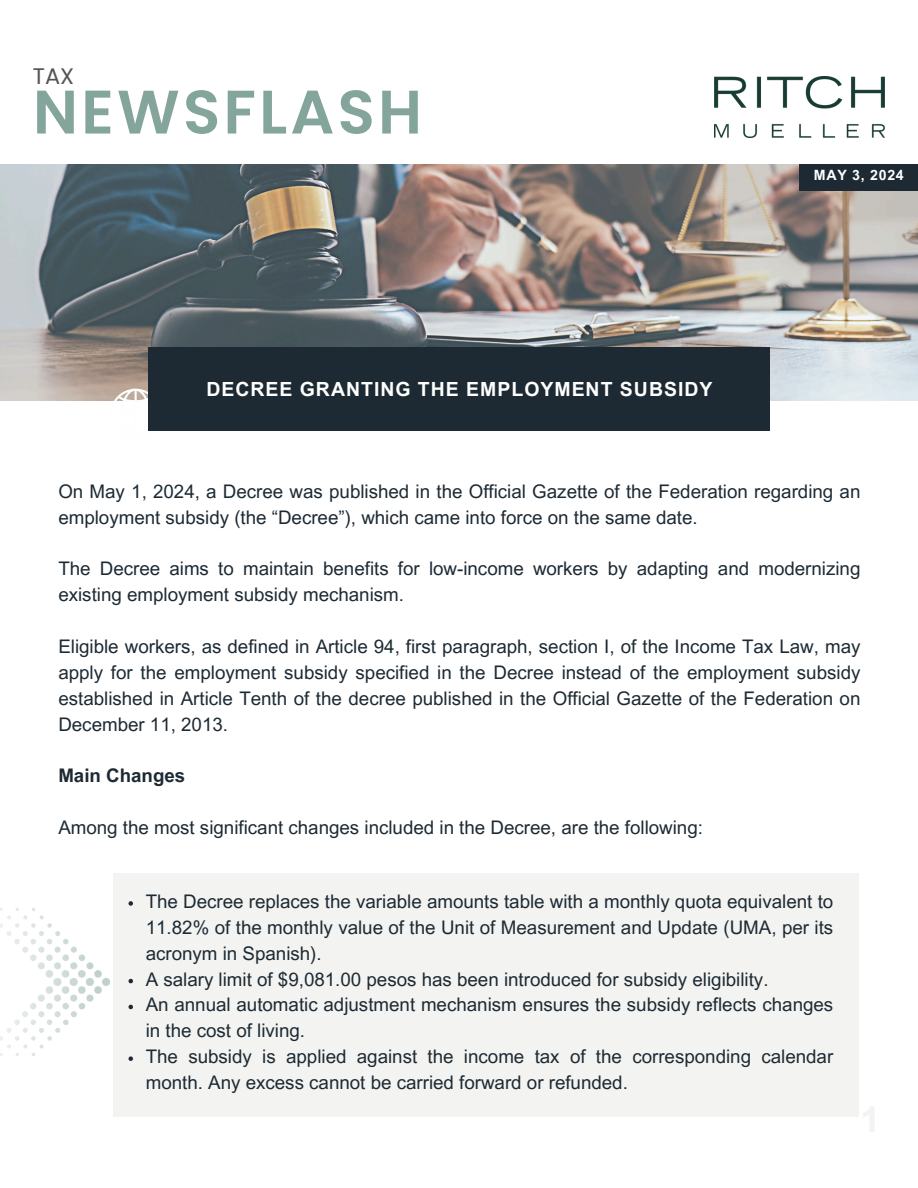
<style>
.page{position:relative;width:918px;height:1188px;background:#fff}
.page>*{position:absolute;margin:0;border:0;box-sizing:border-box;transform-origin:0 0}
.t1{font:600 61.35px "Poppins";letter-spacing:.05em;color:#84a59b}
.t2{font:22.5px "Poppins";color:#545454}
.t3{font:700 19.5px "Arial MT Pro";letter-spacing:.05em;color:#fdfefd}
.t4{font:18.75px/25.8px "Arial MT Pro";color:#1d2a33}
.t5{font:700 18.75px "Arial MT Pro";color:#1d2a33}
.t6{font:700 14.25px "Arial MT Pro";letter-spacing:.05em;color:#fff}
</style>
<div class="page">
<img style="left:0;top:164px;width:918px;height:236px">
<img style="left:715px;top:77px;width:170px;height:60px">
<div style="left:800px;top:164px;width:118px;height:27px;background:#1d2a33"></div>
<svg style="left:110px;top:389px;width:68px;height:42px"></svg>
<div style="left:149px;top:347px;width:621px;height:83px;background:#1d2a33"></div>
<div style="left:114px;top:873px;width:745px;height:243px;background:#f3f3f1"></div>
<svg style="left:0;top:908px;width:110px;height:148px"></svg>
<svg style="left:129px;top:901px;width:4px;height:5px"></svg>
<svg style="left:129px;top:979px;width:4px;height:4px"></svg>
<svg style="left:129px;top:1005px;width:4px;height:4px"></svg>
<svg style="left:129px;top:1056px;width:4px;height:5px"></svg>
<h5 class="t2" style="left:33px;top:60px;width:43px">TAX</h5>
<h5 class="t1" style="left:33px;top:69px;width:391px">NEWSFLASH</h5>
<h5 class="t3" style="left:206px;top:382px;width:508px">DECREE GRANTING THE EMPLOYMENT SUBSIDY</h5>
<h4 class="t6" style="left:814px;top:169px;width:92px">MAY 3, 2024</h4>
<h1 class="t4" style="left:58px;top:481px;width:804px">On May 1, 2024, a Decree was published in the Official Gazette of the Federation regarding an employment subsidy (the “Decree”), which came into force on the same date.</h1>
<p class="t4" style="left:58px;top:558px;width:804px">The Decree aims to maintain benefits for low-income workers by adapting and modernizing existing employment subsidy mechanism.</p>
<p class="t4" style="left:58px;top:636px;width:804px;text-align:justify">Eligible workers, as defined in Article 94, first paragraph, section I, of the Income Tax Law, may apply for the employment subsidy specified in the Decree instead of the employment subsidy established in Article Tenth of the decree published in the Official Gazette of the Federation on December 11, 2013.</p>
<h3 class="t5" style="left:58px;top:769px;width:129px">Main Changes</h3>
<p class="t4" style="left:58px;top:817px;width:646px">Among the most significant changes included in the Decree, are the following:</p>
<p class="t4" style="left:146px;top:891px;width:689px;text-align:justify">The Decree replaces the variable amounts table with a monthly quota equivalent to 11.82% of the monthly value of the Unit of Measurement and Update (UMA, per its acronym in Spanish).</p>
<p class="t4" style="left:146px;top:968px;width:624px">A salary limit of $9,081.00 pesos has been introduced for subsidy eligibility.</p>
<p class="t4" style="left:146px;top:994px;width:689px">An annual automatic adjustment mechanism ensures the subsidy reflects changes in the cost of living.</p>
<p class="t4" style="left:146px;top:1046px;width:689px">The subsidy is applied against the income tax of the corresponding calendar month. Any excess cannot be carried forward or refunded.</p>
</div>
